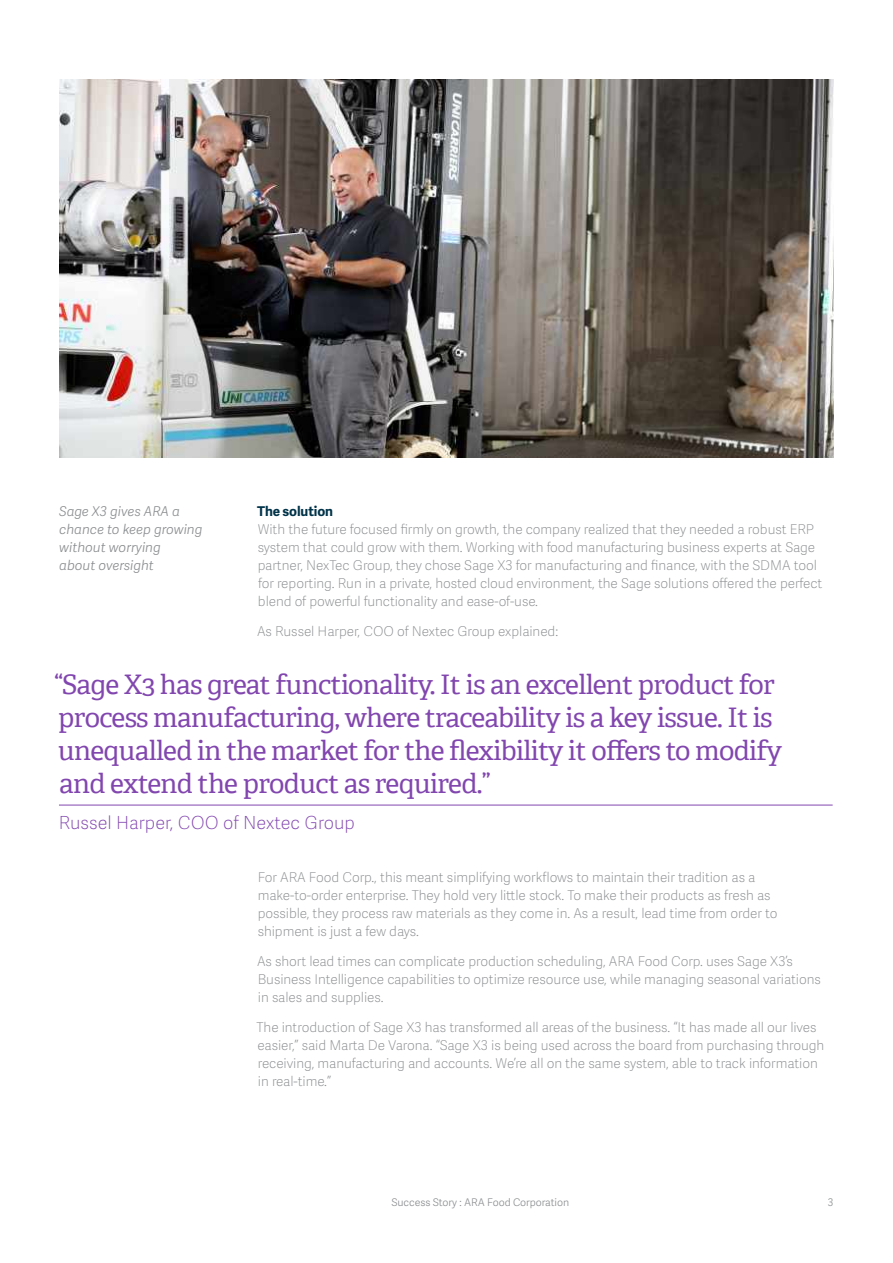
<style>
.page{position:relative;width:893px;height:1263px;background:#fff}
.page>*{position:absolute;margin:0;border:0;box-sizing:border-box;transform-origin:0 0}
.t1{font:27px/33px "Adelle SAGE";letter-spacing:-.025em;color:#8246af}
.t2{font:18px "Adelle Sans SAGE Th";color:#8246af}
.t3{font:13.5px/18px "Adelle Sans SAGE Th";letter-spacing:-.005em;color:#888b8d}
.t4{font:italic 13.5px/18px "Adelle Sans SAGE Lt";color:#888b8d}
.t5{font:700 13.5px "Adelle Sans SAGE";letter-spacing:-.005em;color:#003349}
.t6{font:10.5px "Adelle Sans SAGE Lt";letter-spacing:-.005em;color:#888b8d}
</style>
<div class="page">
<img style="left:59px;top:80px;width:774px;height:378px">
<hr style="left:59px;top:805px;width:773px;height:1px;background:#8246af">
<p class="t4" style="left:59px;top:502px;width:145px">Sage X3 gives ARA a chance to keep growing without worrying<br>about oversight</p>
<p class="t5" style="left:257px;top:501px;width:77px">The solution</p>
<p class="t3" style="left:258px;top:520px;width:566px">With the future focused firmly on growth, the company realized that they needed a robust ERP system that could grow with them. Working with food manufacturing business experts at Sage partner, NexTec Group, they chose Sage X3 for manufacturing and finance, with the SDMA tool for reporting. Run in a private, hosted cloud environment, the Sage solutions offered the perfect blend of powerful functionality and ease-of-use.</p>
<p class="t3" style="left:257px;top:622px;width:303px">As Russel Harper, COO of Nextec Group explained:</p>
<h1 class="t1" style="left:54px;top:667px;width:729px">“Sage X3 has great functionality. It is an excellent product for process manufacturing, where traceability is a key issue. It is unequalled in the market for the flexibility it offers to modify and extend the product as required.”</h1>
<h2 class="t2" style="left:59px;top:810px;width:298px">Russel Harper, COO of Nextec Group</h2>
<p class="t3" style="left:258px;top:868px;width:521px">For ARA Food Corp., this meant simplifying workflows to maintain their tradition as a make-to-order enterprise. They hold very little stock. To make their products as fresh as possible, they process raw materials as they come in. As a result, lead time from order to shipment is just a few days.</p>
<p class="t3" style="left:257px;top:952px;width:565px">As short lead times can complicate production scheduling, ARA Food Corp. uses Sage X3’s<br>Business Intelligence capabilities to optimize resource use, while managing seasonal variations in sales and supplies.</p>
<p class="t3" style="left:256px;top:1018px;width:569px">The introduction of Sage X3 has transformed all areas of the business. “It has made all our lives easier,” said Marta De Varona. “Sage X3 is being used across the board from purchasing through receiving, manufacturing and accounts. We’re all on the same system, able to track information in real-time.”</p>
<p class="t6" style="left:391px;top:1195px;width:179px">Success Story : ARA Food Corporation</p>
<p class="t6" style="left:827px;top:1195px;width:7px">3</p>
</div>
